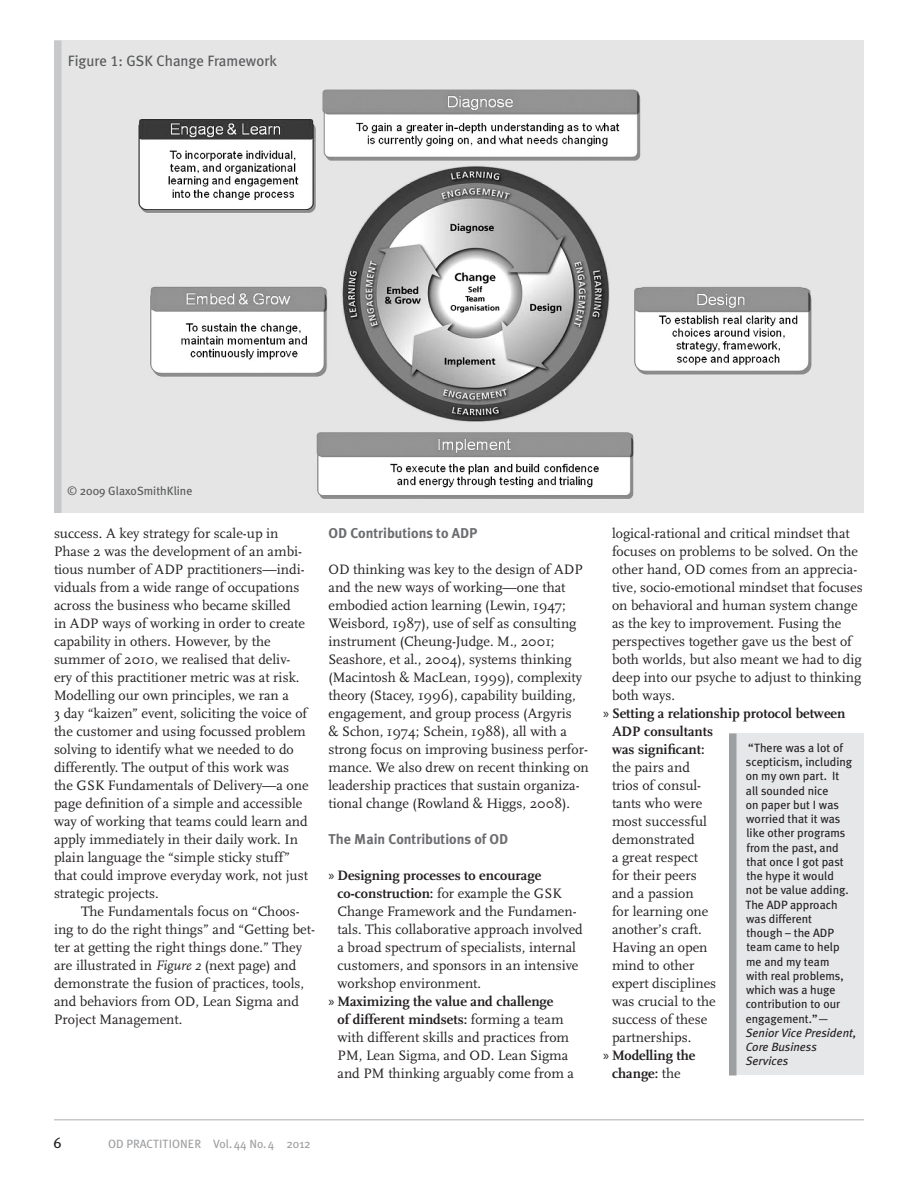
<style>
.page{position:relative;width:918px;height:1188px;background:#fff}
.page>*{position:absolute;margin:0;border:0;box-sizing:border-box;transform-origin:0 0}
.Figure_title{font:15px "Meta Plus";color:#57585a}
.t1{font:15px "Meta Plus";color:#231f20}
.body_text-no_indent{font:14.25px/18px "Scala";color:#231f20}
.Body_Bullet_list{font:14.25px/18px "Scala";color:#231f20}
.body_text{font:14.25px/18px "Scala";color:#231f20}
.B_Heads{font:700 14.25px "Meta Plus";color:#6c6d70}
.Body_Bullet_list-2{font:700 14.25px/18px "Scala";color:#231f20;text-align:center}
.Small_Pull_Quote{font:12px/14.2px "Meta Plus";color:#231f20}
.t2{font:12px "Meta Plus";color:#9d9fa2}
.Figure_title-2{font:12px "Meta Plus";color:#57585a}
.s1{font-family:"Meta Plus Book Caps"}
.s2{font-style:italic}
.s3{font-family:"Myriad Pro"}
.s4{font-weight:700}
.s5{font-family:"Myriad Pro";font-weight:400}
.s6{font-weight:400}
</style>
<div class="page">
<hr style="left:54px;top:1119px;width:810px;height:1px;background:#c7c8ca">
<div style="left:730px;top:734px;width:134px;height:342px;background:#e6e7e9"></div>
<div style="left:729px;top:734px;width:7px;height:342px;background:#9d9fa2"></div>
<img style="left:62px;top:40px;width:802px;height:473px">
<div style="left:54px;top:40px;width:8px;height:473px;background:#c7c8ca"></div>
<p class="Figure_title" style="left:68px;top:52px;width:211px">Figure <span class="s1">1:</span> GSK Change Framework</p>
<p class="Figure_title-2" style="left:68px;top:484px;width:126px">© 2009 GlaxoSmithKline</p>
<p class="body_text-no_indent" style="left:54px;top:524px;width:256px">success. A key strategy for scale-up in Phase 2 was the development of an ambi&shy;tious number of ADP practitioners—indi&shy;viduals from a wide range of occupations across the business who became skilled<br>in ADP ways of working in order to create capability in others. However, by the summer of 2010, we realised that deliv&shy;ery of this practitioner metric was at risk.<br>Modelling our own principles, we ran a<br>3 day “kaizen” event, soliciting the voice of the customer and using focussed problem solving to identify what we needed to do differently. The output of this work was the GSK Fundamentals of Delivery—a one page definition of a simple and accessible way of working that teams could learn and apply immediately in their daily work. In plain language the “simple sticky stuff” that could improve everyday work, not just strategic projects.</p>
<p class="body_text" style="left:54px;top:902px;width:262px;text-indent:27px">The Fundamentals focus on “Choos&shy;ing to do the right things” and “Getting bet&shy;ter at getting the right things done.” They are illustrated in <span class="s2">Figure 2</span> (next page) and demonstrate the fusion of practices, tools, and behaviors from OD, Lean Sigma and Project Management.</p>
<p class="B_Heads" style="left:328px;top:525px;width:150px">OD Contributions to ADP</p>
<p class="body_text-no_indent" style="left:328px;top:560px;width:262px">OD thinking was key to the design of ADP and the new ways of working—one that embodied action learning (Lewin, 1947; Weisbord, 1987), use of self as consulting instrument (Cheung-Judge. M., 2001; Seashore, et al., 2004), systems thinking (Macintosh &amp; MacLean, 1999), complexity theory (Stacey, 1996), capability building, engagement, and group process (Argyris<br>&amp; Schon, 1974; Schein, 1988), all with a strong focus on improving business perfor&shy;mance. We also drew on recent thinking on leadership practices that sustain organiza&shy;tional change (Rowland &amp; Higgs, 2008).</p>
<p class="B_Heads" style="left:328px;top:831px;width:181px">The Main Contributions of OD</p>
<p class="Body_Bullet_list" style="left:338px;top:866px;width:247px;text-indent:-9px"><span class="s3">»</span> <span class="s4">Designing processes to encourage co-construction:</span> for example the GSK Change Framework and the Fundamen&shy;tals. This collaborative approach involved a broad spectrum of specialists, internal customers, and sponsors in an intensive workshop environment.</p>
<p class="Body_Bullet_list" style="left:338px;top:992px;width:238px;text-indent:-9px"><span class="s3">»</span> <span class="s4">Maximizing the value and challenge<br>of different mindsets:</span> forming a team with different skills and practices from PM, Lean Sigma, and OD. Lean Sigma and PM thinking arguably come from a</p>
<p class="Body_Bullet_list" style="left:612px;top:524px;width:252px">logical-rational and critical mindset that focuses on problems to be solved. On the other hand, OD comes from an apprecia&shy;tive, socio-emotional mindset that focuses on behavioral and human system change as the key to improvement. Fusing the perspectives together gave us the best of both worlds, but also meant we had to dig deep into our psyche to adjust to thinking both ways.</p>
<p class="Body_Bullet_list" style="left:612px;top:704px;width:235px;text-indent:-9px"><span class="s3">»</span> <span class="s4">Setting a relationship protocol between<br>ADP consultants<br>was significant:<br></span>the pairs and<br>trios of consul-<br>tants who were<br>most successful<br>demonstrated<br>a great respect<br>for their peers<br>and a passion<br>for learning one<br>another’s craft.<br>Having an open<br>mind to other<br>expert disciplines<br>was crucial to the<br>success of these<br>partnerships.</p>
<p class="Body_Bullet_list-2" style="left:603px;top:1046px;width:94px"><span class="s5">»</span> Modelling the change: <span class="s6">the</span></p>
<p class="Small_Pull_Quote" style="left:745px;top:741px;width:112px">“There was a lot of scepticism, including on my own part. It<br>all sounded nice<br>on paper but I was worried that it was like other programs from the past, and that once I got past the hype it would<br>not be value adding.<br>The ADP approach was different<br>though – the ADP team came to help me and my team<br>with real problems, which was a huge contribution to our engagement.”<span class="s2">—<br>Senior Vice President,<br>Core Business<br>Services</span></p>
<p class="t1" style="left:54px;top:1134px;width:10px">6</p>
<p class="t2" style="left:108px;top:1136px;width:204px">OD PRACTITIONER Vol.44 No.4 2012</p>
</div>
